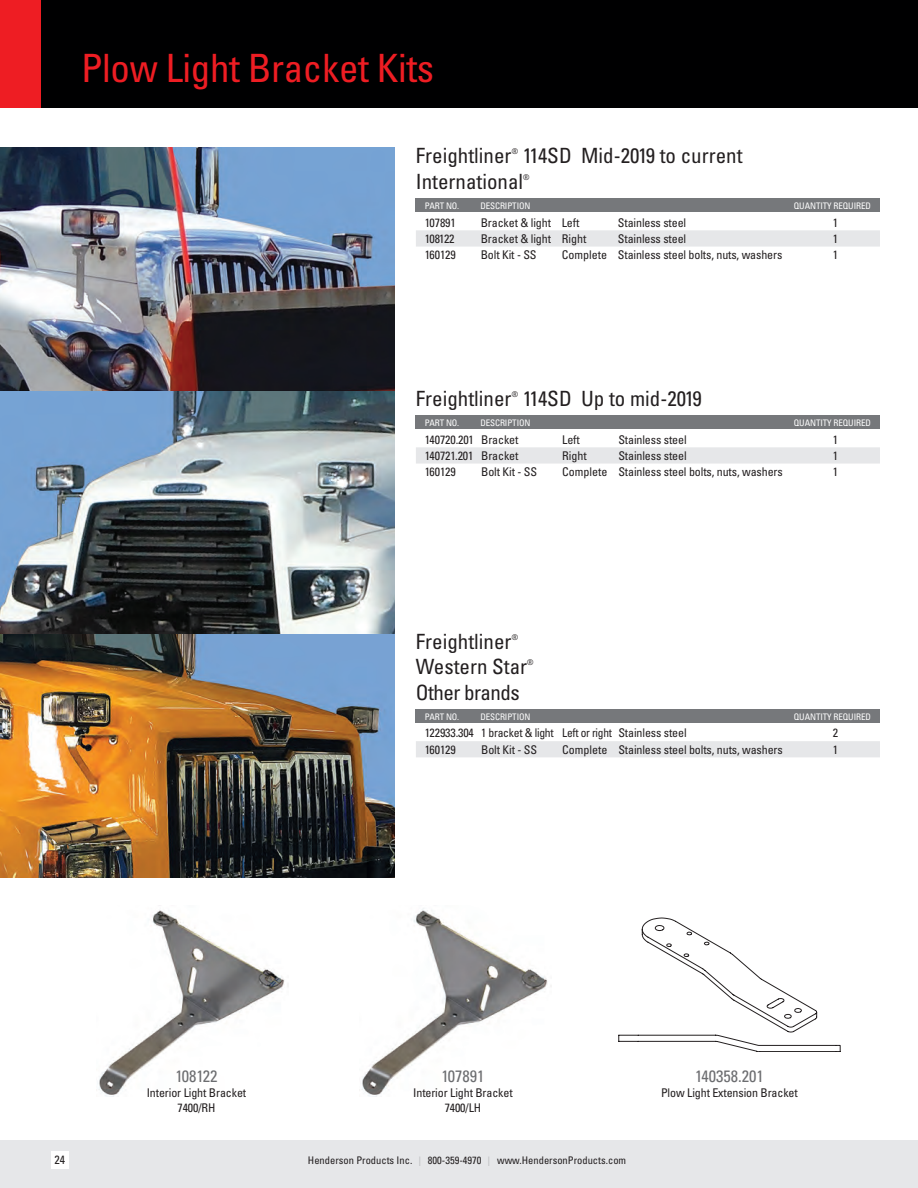
<style>
.page{position:relative;width:918px;height:1188px;background:#fff}
.page>*{position:absolute;margin:0;border:0;box-sizing:border-box;transform-origin:0 0}
.t1{font:condensed 39px "Univers LT Std";letter-spacing:-.01em;color:#ee1d23}
.t2{font:condensed 21px "Univers LT Std";color:#231f20}
.t3{font:condensed 21px "Univers LT Std";letter-spacing:-.025em;color:#231f20}
.t4{font:condensed 16.5px "Univers LT Std";color:#6c6d70}
.t5{font:condensed 12px "Univers LT Std";letter-spacing:-.01em;color:#231f20}
.t6{font:condensed 12px "Univers LT Std";letter-spacing:-.01em;color:#231f20;scale:.95 1}
.t7{font:condensed 10.5px "Univers LT Std";color:#231f20}
.t8{font:condensed 9px "Univers LT Std";letter-spacing:-.01em;color:#fff}
.t9{font:condensed 7.8px "Univers LT Std";color:#231f20}
.s1{font-size:13.2px;color:#bcbdc0}
</style>
<div class="page">
<div style="left:0;top:1140px;width:918px;height:48px;background:#e6e7e9"></div>
<div style="left:52px;top:1151px;width:17px;height:18px;background:#fff"></div>
<div style="left:0;top:0;width:41px;height:108px;background:#ee1d23"></div>
<div style="left:41px;top:0;width:877px;height:108px;background:#000001"></div>
<img style="left:0;top:148px;width:395px;height:729px">
<div style="left:416px;top:199px;width:464px;height:13px;background:#76787b"></div>
<div style="left:416px;top:230px;width:464px;height:17px;background:#e6e7e9"></div>
<img style="left:362px;top:908px;width:189px;height:189px">
<img style="left:99px;top:905px;width:186px;height:192px">
<svg style="left:618px;top:918px;width:222px;height:134px"></svg>
<div style="left:416px;top:447px;width:464px;height:17px;background:#e6e7e9"></div>
<div style="left:416px;top:416px;width:464px;height:13px;background:#76787b"></div>
<div style="left:416px;top:741px;width:464px;height:16px;background:#e6e7e9"></div>
<div style="left:416px;top:709px;width:464px;height:14px;background:#76787b"></div>
<p class="t1" style="left:81px;top:43px;width:355px">Plow Light Bracket Kits</p>
<p class="t2" style="left:416px;top:143px;width:97px">Freightliner</p>
<p class="t9" style="left:512px;top:147px;width:8px">®</p>
<p class="t2" style="left:523px;top:143px;width:221px">114SD Mid-2019 to current</p>
<p class="t2" style="left:416px;top:168px;width:109px">International</p>
<p class="t9" style="left:523px;top:172px;width:8px">®</p>
<p class="t8" style="left:425px;top:200px;width:36px">PART NO.</p>
<p class="t8" style="left:480px;top:200px;width:52px">DESCRIPTION</p>
<p class="t8" style="left:794px;top:200px;width:79px">QUANTITY REQUIRED</p>
<p class="t5" style="left:425px;top:215px;width:32px">107891</p>
<p class="t5" style="left:481px;top:215px;width:72px">Bracket &amp; light</p>
<p class="t5" style="left:562px;top:215px;width:19px">Left</p>
<p class="t5" style="left:618px;top:215px;width:70px">Stainless steel</p>
<p class="t5" style="left:833px;top:215px;width:7px">1</p>
<p class="t5" style="left:425px;top:231px;width:31px">108122</p>
<p class="t5" style="left:481px;top:231px;width:72px">Bracket &amp; light</p>
<p class="t5" style="left:562px;top:231px;width:26px">Right</p>
<p class="t5" style="left:618px;top:231px;width:70px">Stainless steel</p>
<p class="t5" style="left:833px;top:231px;width:7px">1</p>
<p class="t5" style="left:425px;top:247px;width:32px">160129</p>
<p class="t5" style="left:481px;top:247px;width:57px">Bolt Kit - SS</p>
<p class="t5" style="left:562px;top:247px;width:47px">Complete</p>
<p class="t5" style="left:618px;top:247px;width:166px">Stainless steel bolts, nuts, washers</p>
<p class="t5" style="left:833px;top:247px;width:7px">1</p>
<p class="t2" style="left:416px;top:385px;width:97px">Freightliner</p>
<p class="t9" style="left:512px;top:389px;width:8px">®</p>
<p class="t2" style="left:523px;top:385px;width:181px">114SD Up to mid-2019</p>
<p class="t8" style="left:425px;top:417px;width:36px">PART NO.</p>
<p class="t8" style="left:480px;top:417px;width:52px">DESCRIPTION</p>
<p class="t8" style="left:794px;top:417px;width:79px">QUANTITY REQUIRED</p>
<p class="t5" style="left:425px;top:432px;width:51px">140720.201</p>
<p class="t5" style="left:481px;top:432px;width:39px">Bracket</p>
<p class="t5" style="left:562px;top:432px;width:19px">Left</p>
<p class="t5" style="left:618px;top:432px;width:70px">Stainless steel</p>
<p class="t5" style="left:833px;top:432px;width:7px">1</p>
<p class="t5" style="left:425px;top:448px;width:50px">140721.201</p>
<p class="t5" style="left:481px;top:448px;width:39px">Bracket</p>
<p class="t5" style="left:562px;top:448px;width:26px">Right</p>
<p class="t5" style="left:618px;top:448px;width:70px">Stainless steel</p>
<p class="t5" style="left:833px;top:448px;width:7px">1</p>
<p class="t5" style="left:425px;top:464px;width:32px">160129</p>
<p class="t5" style="left:481px;top:464px;width:57px">Bolt Kit - SS</p>
<p class="t5" style="left:562px;top:464px;width:47px">Complete</p>
<p class="t5" style="left:618px;top:464px;width:166px">Stainless steel bolts, nuts, washers</p>
<p class="t5" style="left:833px;top:464px;width:7px">1</p>
<p class="t2" style="left:416px;top:629px;width:97px">Freightliner</p>
<p class="t9" style="left:512px;top:633px;width:8px">®</p>
<p class="t2" style="left:416px;top:654px;width:113px">Western Star</p>
<p class="t9" style="left:527px;top:658px;width:8px">®</p>
<p class="t3" style="left:416px;top:679px;width:105px">Other brands</p>
<p class="t8" style="left:425px;top:711px;width:36px">PART NO.</p>
<p class="t8" style="left:480px;top:711px;width:52px">DESCRIPTION</p>
<p class="t8" style="left:794px;top:711px;width:79px">QUANTITY REQUIRED</p>
<p class="t4" style="left:176px;top:1066px;width:43px">108122</p>
<p class="t5" style="left:147px;top:1085px;width:101px">Interior Light Bracket</p>
<p class="t5" style="left:178px;top:1100px;width:39px">7400/RH</p>
<p class="t5" style="left:425px;top:726px;width:51px">122933.304</p>
<p class="t5" style="left:481px;top:726px;width:74px">1 bracket &amp; light</p>
<p class="t6" style="left:562px;top:726px;width:54px">Left or right</p>
<p class="t5" style="left:618px;top:726px;width:70px">Stainless steel</p>
<p class="t5" style="left:833px;top:726px;width:7px">2</p>
<p class="t5" style="left:425px;top:742px;width:32px">160129</p>
<p class="t5" style="left:481px;top:742px;width:57px">Bolt Kit - SS</p>
<p class="t5" style="left:562px;top:742px;width:47px">Complete</p>
<p class="t5" style="left:618px;top:742px;width:166px">Stainless steel bolts, nuts, washers</p>
<p class="t5" style="left:833px;top:742px;width:7px">1</p>
<p class="t4" style="left:442px;top:1066px;width:44px">107891</p>
<p class="t5" style="left:413px;top:1085px;width:101px">Interior Light Bracket</p>
<p class="t5" style="left:445px;top:1100px;width:38px">7400/LH</p>
<p class="t4" style="left:695px;top:1066px;width:70px">140358.201</p>
<p class="t5" style="left:661px;top:1085px;width:138px">Plow Light Extension Bracket</p>
<p class="t5" style="left:55px;top:1152px;width:12px">24</p>
<p class="t7" style="left:497px;top:1154px;width:131px">www.HendersonProducts.com</p>
<p class="t7" style="left:308px;top:1154px;width:184px">Henderson Products Inc. <span class="s1">I</span> 800-359-4970 <span class="s1">I</span></p>
</div>
